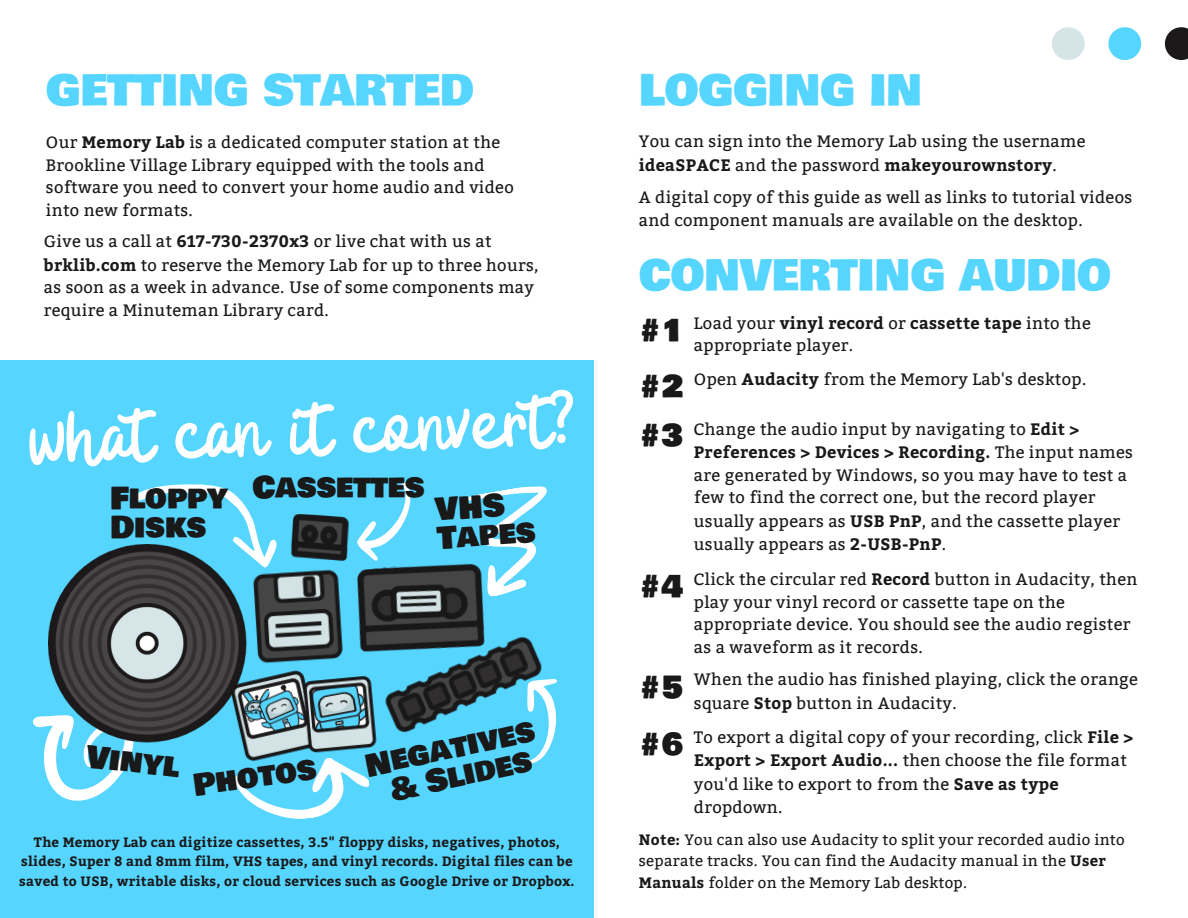
<style>
.page{position:relative;width:1188px;height:918px;background:#fff}
.page>*{position:absolute;margin:0;border:0;box-sizing:border-box;transform-origin:0 0}
.t1{font:110.1px "Badger Script";color:#fff}
.t2{font:42px "Bowlby One";color:#56d5ff}
.t3{font:30.3px/28.8px "Bowlby One SC";color:#191919}
.t4{font:16.5px/22.5px "Bitter";letter-spacing:.02em;color:#191919}
.t5{font:15px/21.3px "Bitter";letter-spacing:.02em;color:#191919}
.t6{font:700 13.5px/19.2px "Bitter";letter-spacing:.02em;color:#191919;text-align:center}
.s1{font-weight:700}
.s2{font-family:"Bowlby One SC";font-size:30.3px}
</style>
<div class="page">
<div style="left:0;top:360px;width:594px;height:558px;background:#56d5ff"></div>
<svg style="left:132px;top:484px;width:145px;height:83px"></svg>
<svg style="left:33px;top:716px;width:100px;height:85px"></svg>
<img style="left:386px;top:636px;width:156px;height:97px">
<img style="left:48px;top:544px;width:205px;height:205px">
<img style="left:251px;top:567px;width:92px;height:98px">
<img style="left:357px;top:563px;width:142px;height:102px">
<img style="left:290px;top:514px;width:53px;height:54px">
<svg style="left:466px;top:486px;width:81px;height:112px"></svg>
<svg style="left:342px;top:481px;width:88px;height:84px"></svg>
<svg style="left:494px;top:670px;width:63px;height:94px"></svg>
<img style="left:228px;top:665px;width:74px;height:84px">
<svg style="left:233px;top:676px;width:137px;height:143px"></svg>
<img style="left:302px;top:673px;width:84px;height:89px">
<svg style="left:1052px;top:27px;width:33px;height:33px"></svg>
<svg style="left:1165px;top:27px;width:23px;height:33px"></svg>
<svg style="left:1108px;top:27px;width:33px;height:33px"></svg>
<h2 class="t2" style="left:46px;top:58px;width:429px">GETTING STARTED</h2>
<p class="t4" style="left:46px;top:132px;width:469px">Our <span class="s1">Memory Lab</span> is a dedicated computer station at the Brookline Village Library equipped with the tools and software you need to convert your home audio and video into new formats.</p>
<p class="t4" style="left:44px;top:230px;width:496px">Give us a call at <span class="s1">617-730-2370x3</span> or live chat with us at <span class="s1">brklib.com</span> to reserve the Memory Lab for up to three hours, as soon as a week in advance. Use of some components may require a Minuteman Library card.</p>
<h1 class="t1" style="left:27px;top:380px;width:549px;rotate:-2deg">what can it convert?</h1>
<h3 class="t3" style="left:110px;top:485px;width:119px;line-height:28.3px">Floppy<br>Disks</h3>
<h3 class="t3" style="left:252px;top:473px;width:174px">Cassettes</h3>
<h3 class="t3" style="left:434px;top:496px;width:100px;rotate:-4deg">VHS<br>Tapes</h3>
<h3 class="t3" style="left:88px;top:742px;width:95px;rotate:7deg">Vinyl</h3>
<h3 class="t3" style="left:191px;top:772px;width:126px;rotate:-8deg">Photos</h3>
<h3 class="t3" style="left:363px;top:753px;width:174px;text-align:center;rotate:-12deg">Negatives &amp; Slides</h3>
<p class="t6" style="left:19px;top:832px;width:557px">The Memory Lab can digitize cassettes, 3.5" floppy disks, negatives, photos, slides, Super 8 and 8mm film, VHS tapes, and vinyl records. Digital files can be saved to USB, writable disks, or cloud services such as Google Drive or Dropbox.</p>
<h2 class="t2" style="left:639px;top:58px;width:285px">LOGGING IN</h2>
<p class="t4" style="left:639px;top:130px;width:448px;line-height:23.7px">You can sign into the Memory Lab using the username <span class="s1">ideaSPACE</span> and the password <span class="s1">makeyourownstory</span>.</p>
<p class="t4" style="left:639px;top:186px;width:495px">A digital copy of this guide as well as links to tutorial videos and component manuals are available on the desktop.</p>
<h2 class="t2" style="left:639px;top:243px;width:474px">CONVERTING AUDIO</h2>
<p class="t4" style="left:694px;top:312px;width:398px;text-indent:-55px"><span class="s2">#1</span> Load your <span class="s1">vinyl record</span> or <span class="s1">cassette tape</span> into the appropriate player.</p>
<p class="t4" style="left:639px;top:368px;width:449px"><span class="s2">#2</span> Open <span class="s1">Audacity</span> from the Memory Lab's desktop.</p>
<p class="t4" style="left:694px;top:417px;width:440px;line-height:23.1px;text-indent:-55px"><span class="s2">#3</span> Change the audio input by navigating to <span class="s1">Edit &gt; Preferences &gt; Devices &gt; Recording.</span> The input names are generated by Windows, so you may have to test a few to find the correct one, but the record player usually appears as <span class="s1">USB PnP</span>, and the cassette player usually appears as <span class="s1">2-USB-PnP</span>.</p>
<p class="t4" style="left:694px;top:568px;width:445px;text-indent:-55px"><span class="s2">#4</span> Click the circular red <span class="s1">Record</span> button in Audacity, then play your vinyl record or cassette tape on the appropriate device. You should see the audio register as a waveform as it records.</p>
<p class="t4" style="left:694px;top:668px;width:446px;line-height:23.7px;text-indent:-55px"><span class="s2">#5</span> When the audio has finished playing, click the orange square <span class="s1">Stop</span> button in Audacity.</p>
<p class="t4" style="left:694px;top:726px;width:441px;line-height:23.2px;text-indent:-55px"><span class="s2">#6</span> To export a digital copy of your recording, click <span class="s1">File &gt; Export &gt; Export Audio...</span> then choose the file format you'd like to export to from the <span class="s1">Save as type </span>dropdown.</p>
<p class="t5" style="left:639px;top:829px;width:487px"><span class="s1">Note:</span> You can also use Audacity to split your recorded audio into separate tracks. You can find the Audacity manual in the <span class="s1">User<br>Manuals</span> folder on the Memory Lab desktop.</p>
</div>
